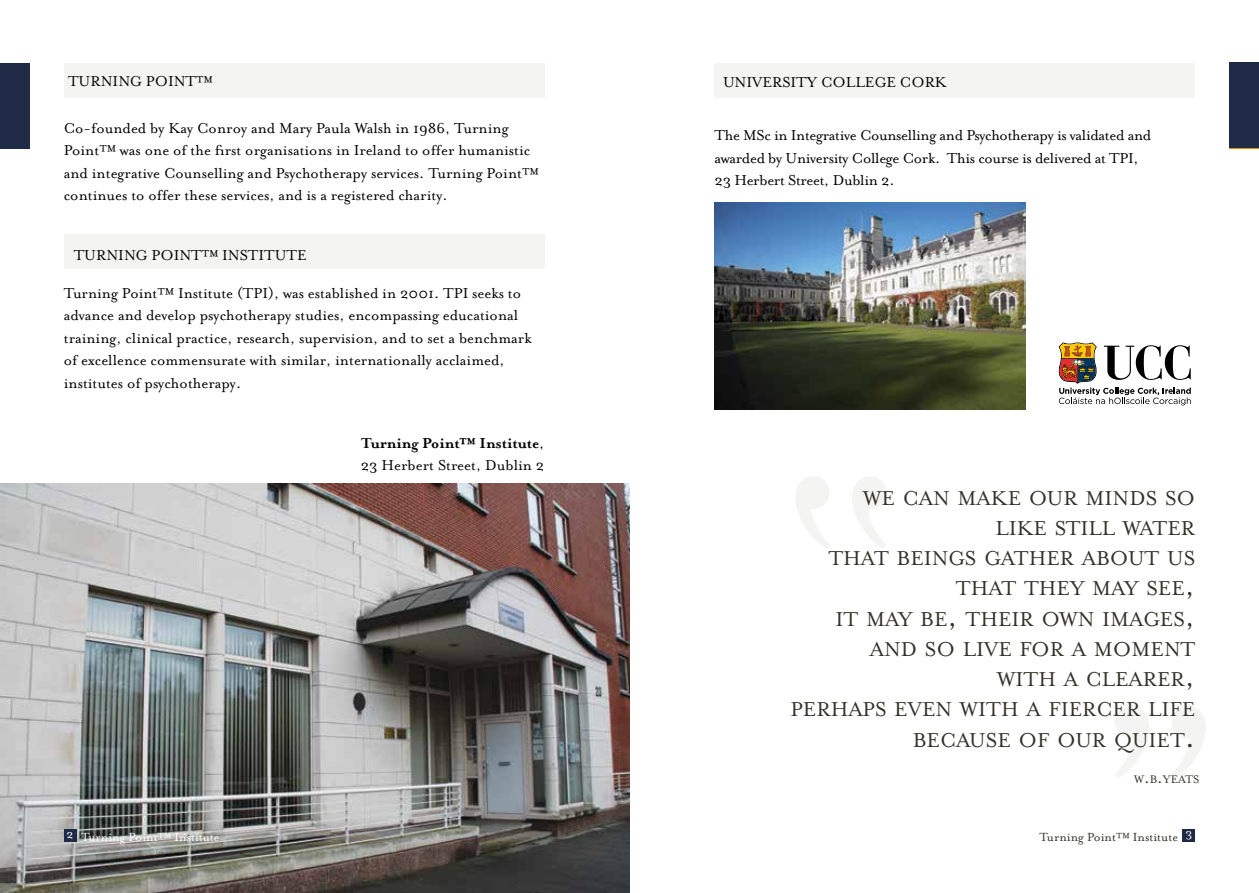
<style>
.page{position:relative;width:1259px;height:893px;background:#fff}
.page>*{position:absolute;margin:0;border:0;box-sizing:border-box;transform-origin:0 0}
.t1{font:23.1px/30.3px "Mrs Eaves Roman";color:#333228;text-align:right}
.t2{font:16.5px/22.5px "Mrs Eaves Roman";color:#000}
.t3{font:16.5px/22.5px "Mrs Eaves Roman";letter-spacing:-.02em;color:#000}
.t4{font:700 16.5px "Mrs Eaves OT";color:#000}
.t5{font:13.5px "Mrs Eaves Roman";color:#fff}
.t6{font:13.5px "Mrs Eaves Roman";color:#333228}
.t7{font:12.6px "Mrs Eaves Roman";letter-spacing:-.01em;color:#333228}
.s1{font-family:"Mrs Eaves Roman";font-weight:400}
.s2{font-size:33px}
.s3{font-size:18px}
</style>
<div class="page">
<svg style="left:796px;top:477px;width:90px;height:71px"></svg>
<svg style="left:1115px;top:706px;width:91px;height:72px"></svg>
<div style="left:714px;top:64px;width:481px;height:34px;background:#f4f4f2"></div>
<div style="left:64px;top:235px;width:480px;height:34px;background:#f4f4f2"></div>
<img style="left:0;top:484px;width:629px;height:409px">
<div style="left:0;top:64px;width:30px;height:85px;background:#1f2a46"></div>
<div style="left:1229px;top:63px;width:30px;height:85px;background:#1f2a46"></div>
<div style="left:1182px;top:829px;width:13px;height:13px;background:#1f2a46"></div>
<div style="left:64px;top:829px;width:12px;height:13px;background:#1f2a46"></div>
<div style="left:64px;top:64px;width:480px;height:34px;background:#f4f4f2"></div>
<svg style="left:1058px;top:342px;width:132px;height:63px"></svg>
<img style="left:714px;top:203px;width:311px;height:207px">
<p class="t2" style="left:68px;top:70px;width:146px">TURNING POINT™</p>
<p class="t2" style="left:723px;top:71px;width:225px">UNIVERSITY COLLEGE CORK</p>
<p class="t2" style="left:64px;top:117px;width:476px">Co-founded by Kay Conroy and Mary Paula Walsh in 1986, Turning Point™ was one of the first organisations in Ireland to offer humanistic and integrative Counselling and Psychotherapy services. Turning Point™ continues to offer these services, and is a registered charity.</p>
<p class="t2" style="left:74px;top:244px;width:234px">TURNING POINT™ INSTITUTE</p>
<p class="t2" style="left:64px;top:282px;width:469px">Turning Point™ Institute (TPI), was established in 2001. TPI seeks to advance and develop psychotherapy studies, encompassing educational training, clinical practice, research, supervision, and to set a benchmark of excellence commensurate with similar, internationally acclaimed, institutes of psychotherapy.</p>
<p class="t4" style="left:361px;top:433px;width:185px">Turning Point™ Institute<span class="s1">,</span></p>
<p class="t2" style="left:361px;top:454px;width:185px">23 Herbert Street, Dublin 2</p>
<p class="t3" style="left:714px;top:124px;width:438px">The MSc in Integrative Counselling and Psychotherapy is validated and awarded by University College Cork. This course is delivered at TPI,<br>23 Herbert Street, Dublin 2.</p>
<h1 class="t1" style="left:790px;top:483px;width:406px">WE CAN MAKE OUR MINDS SO<br>LIKE STILL WATER<br>THAT BEINGS GATHER ABOUT US<br>THAT THEY MAY SEE<span class="s2">,<br></span>IT MAY BE<span class="s2">,</span> THEIR OWN IMAGES<span class="s2">,<br></span>AND SO LIVE FOR A MOMENT<br>WITH A CLEARER<span class="s2">,<br></span>PERHAPS EVEN WITH A FIERCER LIFE<br>BECAUSE OF OUR QUIET<span class="s2">.</span></h1>
<p class="t7" style="left:1134px;top:772px;width:67px">W<span class="s3">.</span>B<span class="s3">.</span>YEATS</p>
<p class="t5" style="left:67px;top:829px;width:154px">2 Turning Point™ Institute</p>
<p class="t6" style="left:1039px;top:829px;width:154px">Turning Point™ Institute <sup>3</sup></p>
</div>
